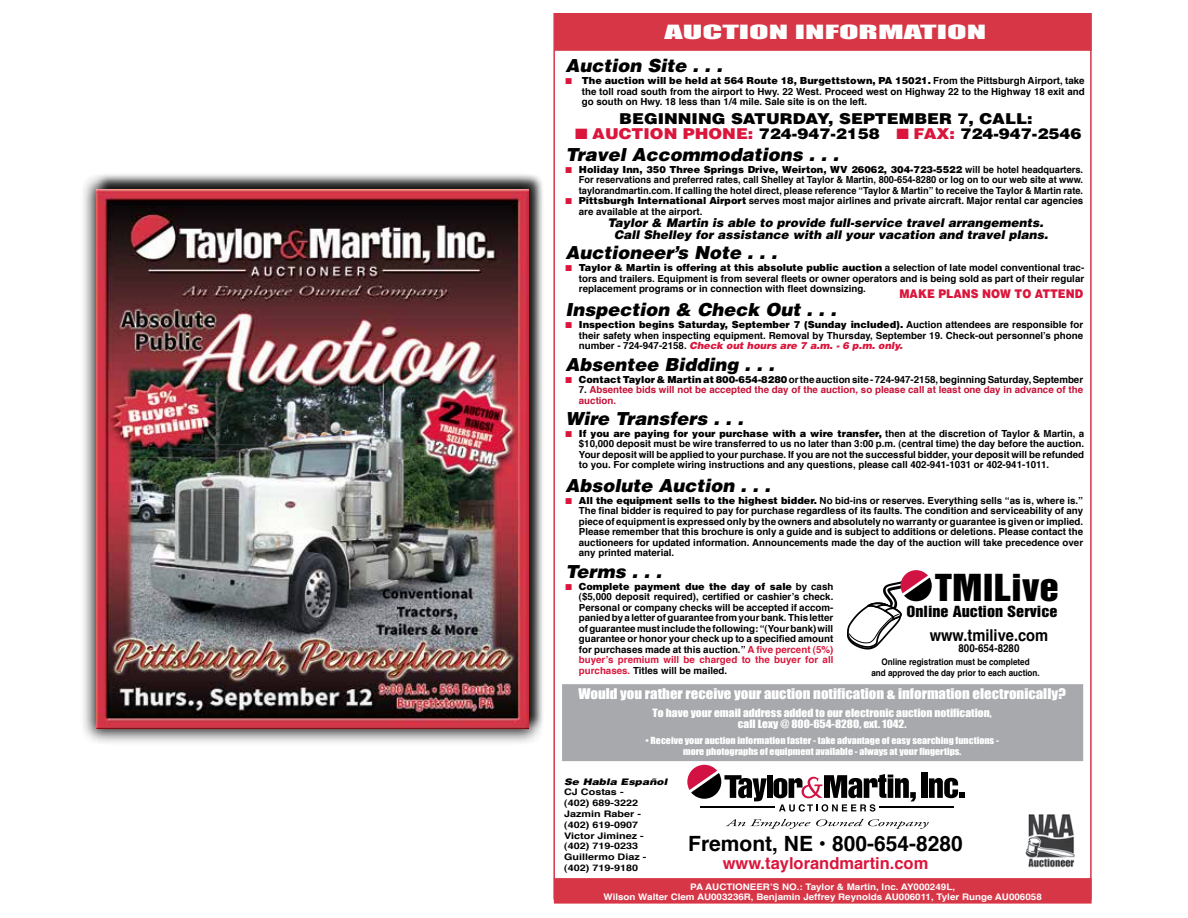
<style>
.page{position:relative;width:1188px;height:918px;background:#fff}
.page>*{position:absolute;margin:0;border:0;box-sizing:border-box;transform-origin:0 0}
.t1{font:34.05px "Helvetica Inserat";color:#000;scale:1.15 1}
.t2{font:700 21px "Helvetica";color:#000}
.t3{font:italic 900 18px "Helvetica";color:#000}
.t4{font:18px "Impact";color:#fff;scale:2 1}
.t5{font:700 16.5px "Helvetica";color:#db163c}
.t6{font:700 16.35px "Helvetica";color:#000;scale:.9 1}
.t7{font:900 15px "Helvetica";color:#000;scale:1.1 1}
.t8{font:14.1px "Helvetica Inserat";color:#000;scale:1.15 1}
.t9{font:13.5px "Impact";color:#fff;scale:1.1 1}
.t10{font:italic 900 12px/12px "Helvetica";color:#000;text-align:center}
.t11{font:900 12px "Helvetica";color:#db163c;scale:.9 1}
.t12{font:700 10.95px "Helvetica";color:#000;scale:.9 1}
.t13{font:10.5px/10.5px "Impact";color:#fff;text-align:center;scale:1.1 1}
.t14{font:700 9.75px/10.5px "Helvetica";color:#000;text-align:justify}
.t15{font:700 9.75px/10.5px "Helvetica";color:#000;text-align:justify;scale:.95 1}
.t16{font:700 9.75px/10.5px "Helvetica";color:#c61136}
.t17{font:9px/10.5px "Impact";color:#fff;text-align:center;scale:1.1 1}
.t18{font:700 9px/10.8px "Helvetica";color:#fff;text-align:center;scale:1.09 1}
.t19{font:700 9px/10.8px "Helvetica";color:#000;scale:1.2 1}
.t20{font:700 9px/11.1px "Helvetica";color:#000;text-align:center;scale:.9 1}
.t21{font:italic 900 9px "Helvetica";color:#000;scale:1.2 1}
.s1{color:#db163c}
.s2{font-weight:900}
.s3{font-weight:900;font-style:italic;color:#db163c}
.s4{color:#000}
</style>
<div class="page">
<div style="left:79px;top:172px;width:466px;height:574px;background:#000;opacity:.85"></div>
<img style="left:96px;top:189px;width:432px;height:540px">
<div style="left:553px;top:13px;width:539px;height:887px;background:#fff;border:2px solid #d73647"></div>
<div style="left:555px;top:13px;width:537px;height:38px;background:#d73647;border:2px solid #d73647"></div>
<div style="left:554px;top:878px;width:538px;height:26px;background:#d73647"></div>
<div style="left:562px;top:684px;width:521px;height:77px;background:#a7a9ac;border:2px solid #a7a9ac"></div>
<img style="left:1025px;top:814px;width:50px;height:54px">
<svg style="left:847px;top:570px;width:85px;height:80px"></svg>
<div style="left:767px;top:775px;width:5px;height:23px;background:#000"></div>
<div style="left:921px;top:773px;width:7px;height:25px;background:#000"></div>
<svg style="left:929px;top:778px;width:36px;height:20px"></svg>
<svg style="left:687px;top:765px;width:80px;height:36px"></svg>
<svg style="left:773px;top:774px;width:143px;height:38px"></svg>
<hr style="left:879px;top:807px;width:75px;height:1px;background:#000">
<hr style="left:701px;top:807px;width:74px;height:1px;background:#000">
<svg style="left:726px;top:819px;width:84px;height:10px"></svg>
<svg style="left:816px;top:819px;width:113px;height:10px"></svg>
<h3 class="t4" style="left:664px;top:18px;width:162px">AUCTION INFORMATION</h3>
<h3 class="t3" style="left:565px;top:54px;width:158px">Auction Site . . .</h3>
<p class="t14" style="left:582px;top:76px;width:504px;text-indent:-16px"><span class="s1">■</span> <span class="s2">The auction will be held at 564 Route 18, Burgettstown, PA 15021.</span> From the Pittsburgh Airport, take the toll road south from the airport to Hwy. 22 West. Proceed west on Highway 22 to the Highway 18 exit and go south on Hwy. 18 less than 1/4 mile. Sale site is on the left.</p>
<h3 class="t7" style="left:619px;top:108px;width:377px">BEGINNING SATURDAY, SEPTEMBER 7, CALL:</h3>
<h3 class="t7" style="left:575px;top:124px;width:462px"><span class="s1">■ AUCTION PHONE:</span> 724-947-2158 <span class="s1">■ FAX:</span> 724-947-2546</h3>
<h3 class="t3" style="left:565px;top:142px;width:275px">Travel Accommodations . . .</h3>
<p class="t15" style="left:579px;top:164px;width:532px;text-indent:-14px"><span class="s1">■</span> <span class="s2">Holiday Inn, 350 Three Springs Drive, Weirton, WV 26062, 304-723-5522</span> will be hotel headquarters.<br>For reservations and preferred rates, call Shelley at Taylor &amp; Martin, 800-654-8280 or log on to our web site at www. taylorandmartin.com. If calling the hotel direct, please reference “Taylor &amp; Martin” to receive the Taylor &amp; Martin rate.</p>
<p class="t14" style="left:579px;top:196px;width:506px;text-indent:-14px"><span class="s1">■</span> <span class="s2">Pittsburgh International Airport</span> serves most major airlines and private aircraft. Major rental car agencies are available at the airport.</p>
<p class="t10" style="left:607px;top:216px;width:442px">Taylor &amp; Martin is able to provide full-service travel arrangements.<br>Call Shelley for assistance with all your vacation and travel plans.</p>
<h3 class="t3" style="left:565px;top:241px;width:213px">Auctioneer’s Note . . .</h3>
<p class="t14" style="left:579px;top:263px;width:507px;text-indent:-14px"><span class="s1">■</span> <span class="s2">Taylor &amp; Martin is offering at this absolute public auction</span> a selection of late model conventional trac&shy;tors and trailers. Equipment is from several fleets or owner operators and is being sold as part of their regular replacement programs or in connection with fleet downsizing.</p>
<p class="t11" style="left:899px;top:286px;width:206px">MAKE PLANS NOW TO ATTEND</p>
<h3 class="t3" style="left:565px;top:298px;width:272px">Inspection &amp; Check Out . . .</h3>
<p class="t14" style="left:579px;top:320px;width:506px;text-indent:-14px"><span class="s1">■</span> <span class="s2">Inspection begins Saturday, September 7 (Sunday included).</span> Auction attendees are responsible for their safety when inspecting equipment. Removal by Thursday, September 19. Check-out personnel’s phone number - 724-947-2158. <span class="s3">Check out hours are 7 a.m. - 6 p.m. only.</span></p>
<h3 class="t3" style="left:565px;top:352px;width:210px">Absentee Bidding . . .</h3>
<p class="t14" style="left:565px;top:374px;width:519px"><span class="s1">■</span> <span class="s2">Contact Taylor &amp; Martin at 800-654-8280</span> or the auction site - 724-947-2158, beginning Saturday, September</p>
<p class="t16" style="left:579px;top:385px;width:506px"><span class="s4">7.</span> Absentee bids will not be accepted the day of the auction, so please call at least one day in advance of the auction.</p>
<h3 class="t3" style="left:565px;top:407px;width:179px">Wire Transfers . . .</h3>
<p class="t14" style="left:579px;top:429px;width:507px;text-indent:-14px"><span class="s1">■</span> <span class="s2">If you are paying for your purchase with a wire transfer,</span> then at the discretion of Taylor &amp; Martin, a $10,000 deposit must be wire transferred to us no later than 3:00 p.m. (central time) the day before the auction.<br>Your deposit will be applied to your purchase. If you are not the successful bidder, your deposit will be refunded to you. For complete wiring instructions and any questions, please call 402-941-1031 or 402-941-1011.</p>
<h3 class="t3" style="left:565px;top:473px;width:206px">Absolute Auction . . .</h3>
<p class="t14" style="left:579px;top:495px;width:506px;text-indent:-14px"><span class="s1">■</span> <span class="s2">All the equipment sells to the highest bidder.</span> No bid-ins or reserves. Everything sells “as is, where is.” The final bidder is required to pay for purchase regardless of its faults. The condition and serviceability of any piece of equipment is expressed only by the owners and absolutely no warranty or guarantee is given or implied.<br>Please remember that this brochure is only a guide and is subject to additions or deletions. Please contact the auctioneers for updated information. Announcements made the day of the auction will take precedence over any printed material.</p>
<h3 class="t3" style="left:565px;top:560px;width:98px">Terms . . .</h3>
<p class="t14" style="left:579px;top:582px;width:256px;text-indent:-14px"><span class="s1">■</span> <span class="s2">Complete payment due the day of sale</span> by cash ($5,000 deposit required), certified or cashier’s check.<br>Personal or company checks will be accepted if accom&shy;panied by a letter of guarantee from your bank. This letter of guarantee must include the following: “(Your bank) will guarantee or honor your check up to a specified amount for purchases made at this auction.” <span class="s1">A five percent (5%) buyer’s premium will be charged to the buyer for all purchases.</span> Titles will be mailed.</p>
<h1 class="t1" style="left:935px;top:567px;width:109px">TMILive</h1>
<h3 class="t6" style="left:930px;top:624px;width:133px">www.tmilive.com</h3>
<p class="t12" style="left:958px;top:640px;width:69px">800-654-8280</p>
<p class="t20" style="left:871px;top:656px;width:189px">Online registration must be completed<br>and approved the day prior to each auction.</p>
<h3 class="t8" style="left:906px;top:603px;width:133px">Online Auction Service</h3>
<h3 class="t9" style="left:578px;top:684px;width:445px">Would you rather receive your auction notification &amp; information electronically?</h3>
<p class="t13" style="left:653px;top:708px;width:310px">To have your email address added to our electronic auction notification, call Lexy @ 800-654-8280, ext. 1042.</p>
<p class="t17" style="left:645px;top:735px;width:323px">• Receive your auction information faster - take advantage of easy searching functions - more photographs of equipment available - always at your fingertips.</p>
<p class="t21" style="left:564px;top:775px;width:88px">Se Habla Español</p>
<p class="t19" style="left:564px;top:787px;width:70px">CJ Costas - (402) 689-3222<br>Jazmin Raber - (402) 619-0907<br>Victor Jiminez - (402) 719-0233<br>Guillermo Diaz - (402) 719-9180</p>
<h2 class="t2" style="left:688px;top:829px;width:276px">Fremont, NE • 800-654-8280</h2>
<h3 class="t5" style="left:723px;top:852px;width:207px">www.taylorandmartin.com</h3>
<p class="t18" style="left:604px;top:881px;width:404px">PA AUCTIONEER’S NO.: Taylor &amp; Martin, Inc. AY000249L,<br>Wilson Walter Clem AU003236R, Benjamin Jeffrey Reynolds AU006011, Tyler Runge AU006058</p>
</div>
